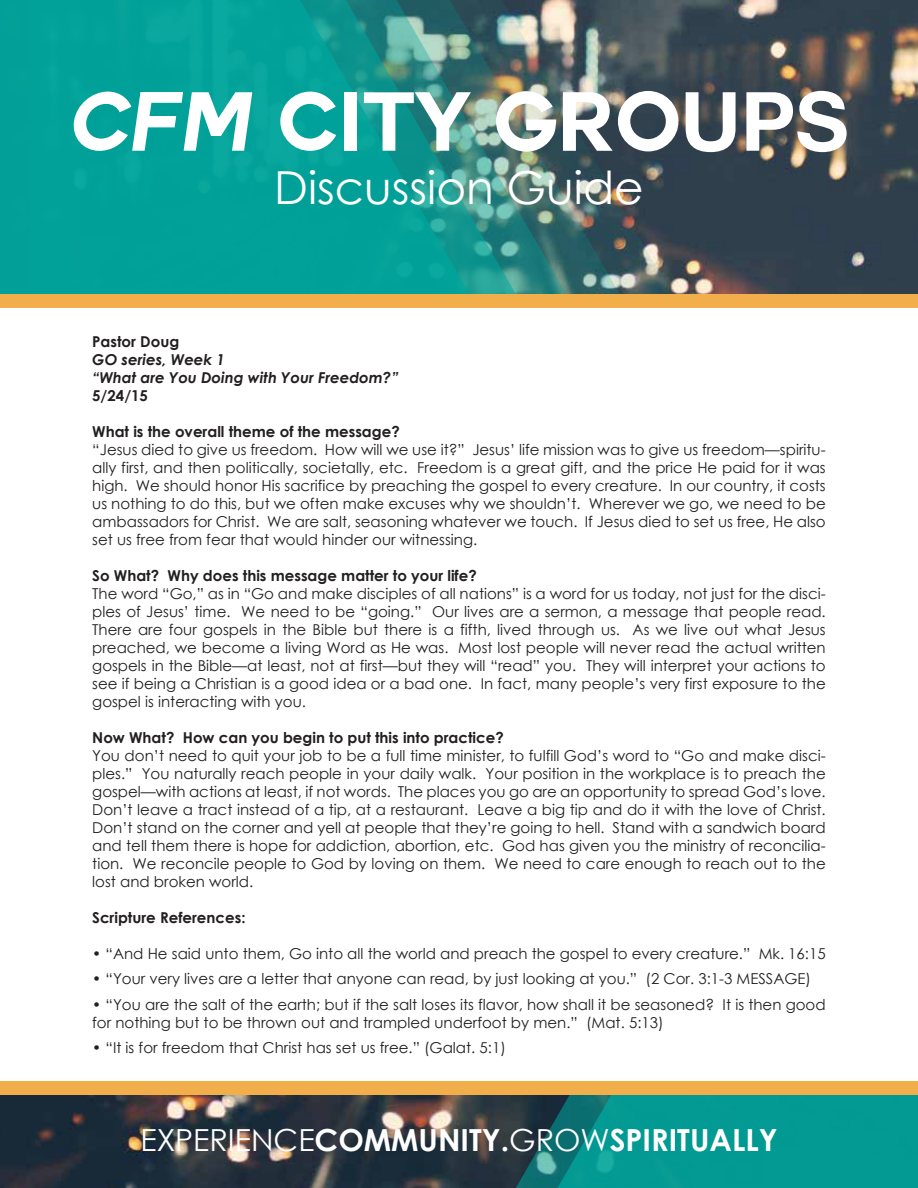
<style>
.page{position:relative;width:918px;height:1188px;background:#fff}
.page>*{position:absolute;margin:0;border:0;box-sizing:border-box;transform-origin:0 0}
.t1{font:700 81.9px "Couture";color:#fff}
.t2{font:45.45px "Century Gothic";color:#fff}
.t3{font:700 30.45px "Century Gothic";color:#fff}
.t4{font:15px/18px "Century Gothic";color:#231f20;text-align:justify}
.t5{font:700 15px "Century Gothic";color:#231f20}
.t6{font:italic 700 15px/18px "Century Gothic";color:#231f20}
.s1{font-style:italic}
.s2{font-weight:400}
</style>
<div class="page">
<img style="left:726px;top:0;width:192px;height:294px">
<div style="left:0;top:0;width:30px;height:294px;background:#029f98"></div>
<div style="left:30px;top:0;width:51px;height:294px;background:#01a099"></div>
<img style="left:81px;top:0;width:645px;height:294px">
<img style="left:0;top:1094px;width:351px;height:94px">
<svg style="left:351px;top:1094px;width:567px;height:94px;fill:#039a93"></svg>
<div style="left:0;top:294px;width:918px;height:14px;background:#f3ae4c"></div>
<div style="left:0;top:1081px;width:918px;height:13px;background:#f3ae4c"></div>
<h1 class="t1" style="left:69px;top:84px;width:781px"><span class="s1">CFM</span> CITY GROUPS</h1>
<h2 class="t2" style="left:274px;top:156px;width:371px">Discussion Guide</h2>
<p class="t5" style="left:92px;top:330px;width:88px">Pastor Doug</p>
<p class="t6" style="left:92px;top:349px;width:308px">GO series, Week 1<br>“What are You Doing with Your Freedom?”</p>
<p class="t5" style="left:92px;top:384px;width:57px">5/24/15</p>
<p class="t5" style="left:92px;top:420px;width:309px">What is the overall theme of the message?</p>
<p class="t4" style="left:92px;top:440px;width:735px">“Jesus died to give us freedom. How will we use it?” Jesus’ life mission was to give us freedom—spiritu&shy;ally first, and then politically, societally, etc. Freedom is a great gift, and the price He paid for it was high. We should honor His sacrifice by preaching the gospel to every creature. In our country, it costs us nothing to do this, but we often make excuses why we shouldn’t. Wherever we go, we need to be ambassadors for Christ. We are salt, seasoning whatever we touch. If Jesus died to set us free, He also set us free from fear that would hinder our witnessing.</p>
<p class="t5" style="left:92px;top:564px;width:386px">So What? Why does this message matter to your life?</p>
<p class="t4" style="left:92px;top:584px;width:735px">The word “Go,” as in “Go and make disciples of all nations” is a word for us today, not just for the disci&shy;ples of Jesus’ time. We need to be “going.” Our lives are a sermon, a message that people read.<br>There are four gospels in the Bible but there is a fifth, lived through us. As we live out what Jesus preached, we become a living Word as He was. Most lost people will never read the actual written gospels in the Bible—at least, not at first—but they will “read” you. They will interpret your actions to see if being a Christian is a good idea or a bad one. In fact, many people’s very first exposure to the gospel is interacting with you.</p>
<p class="t5" style="left:92px;top:726px;width:413px">Now What? How can you begin to put this into practice?</p>
<p class="t4" style="left:92px;top:746px;width:735px">You don’t need to quit your job to be a full time minister, to fulfill God’s word to “Go and make disci&shy;ples.” You naturally reach people in your daily walk. Your position in the workplace is to preach the gospel—with actions at least, if not words. The places you go are an opportunity to spread God’s love.<br>Don’t leave a tract instead of a tip, at a restaurant. Leave a big tip and do it with the love of Christ.<br>Don’t stand on the corner and yell at people that they’re going to hell. Stand with a sandwich board and tell them there is hope for addiction, abortion, etc. God has given you the ministry of reconcilia&shy;tion. We reconcile people to God by loving on them. We need to care enough to reach out to the lost and broken world.</p>
<p class="t5" style="left:92px;top:906px;width:155px">Scripture References:</p>
<p class="t4" style="left:92px;top:944px;width:735px">• “And He said unto them, Go into all the world and preach the gospel to every creature.” Mk. 16:15</p>
<p class="t4" style="left:92px;top:969px;width:720px">• “Your very lives are a letter that anyone can read, by just looking at you.” (2 Cor. 3:1-3 MESSAGE)</p>
<p class="t4" style="left:92px;top:995px;width:735px">• “You are the salt of the earth; but if the salt loses its flavor, how shall it be seasoned? It is then good for nothing but to be thrown out and trampled underfoot by men.” (Mat. 5:13)</p>
<p class="t4" style="left:92px;top:1038px;width:415px">• “It is for freedom that Christ has set us free.” (Galat. 5:1)</p>
<h3 class="t3" style="left:140px;top:1117px;width:639px"><span class="s2">EXPERIENCE</span>COMMUNITY.<span class="s2">GROW</span>SPIRITUALLY</h3>
</div>
